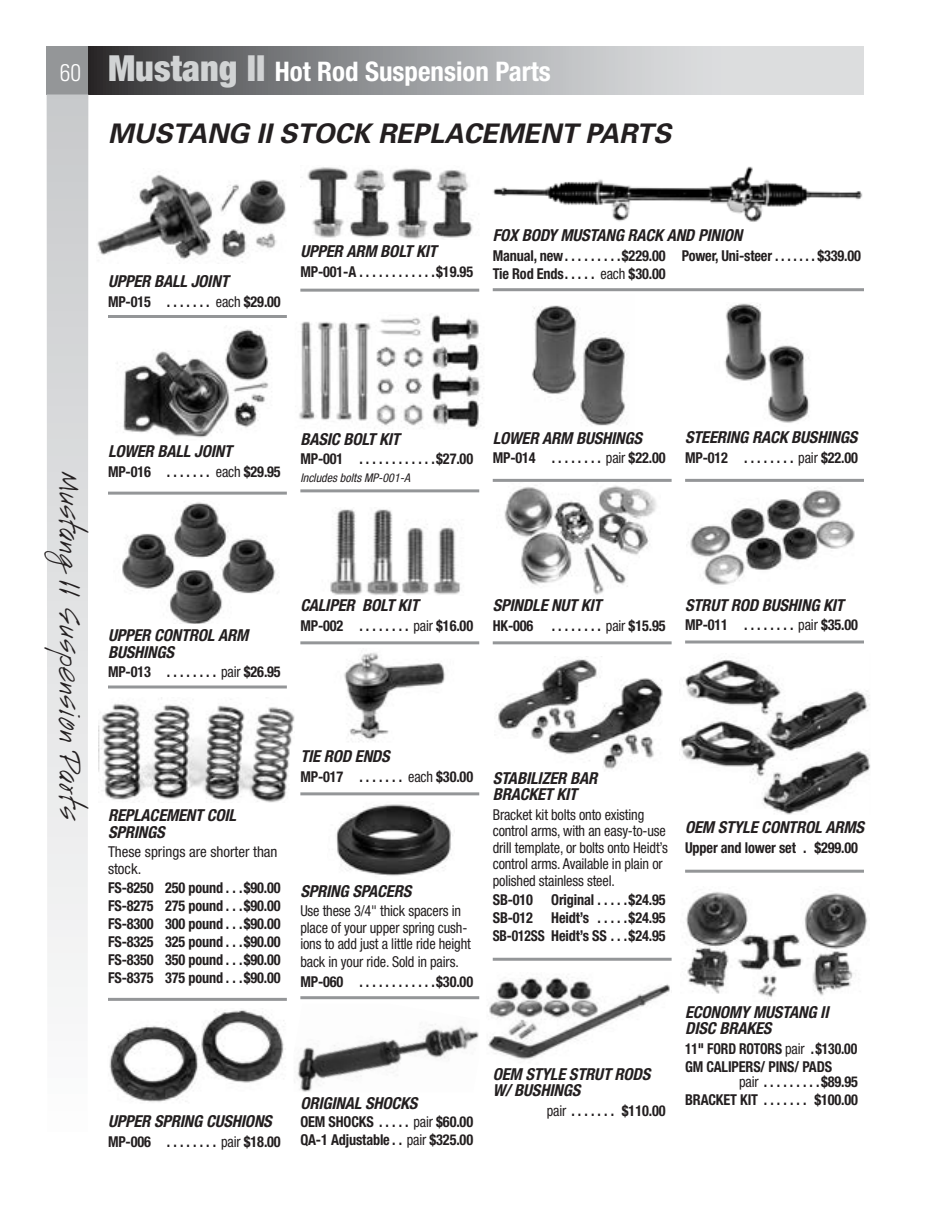
<style>
.page{position:relative;width:945px;height:1215px;background:#fff}
.page>*{position:absolute;margin:0;border:0;box-sizing:border-box;transform-origin:0 0}
.t1{font:30px "Handwriting";color:#231f20}
.t2{font:700 condensed 27px "Helvetica Neue";color:#fff}
.t3{font:italic 700 27px "Univers";color:#231f20}
.t4{font:italic 700 condensed 16.5px/16.5px "Helvetica Neue";letter-spacing:-.01em;color:#231f20}
.t5{font:700 condensed 15px/18px "Helvetica Neue";letter-spacing:-.01em;color:#231f20;text-align:justify;scale:.95 1}
.t6{font:condensed 15px/16.5px "Helvetica Neue";letter-spacing:-.01em;color:#231f20;scale:.95 1}
.t7{font:700 condensed 15px/18px "Helvetica Neue";letter-spacing:-.01em;color:#231f20;scale:.91 1}
.t8{font:condensed 15px/16.5px "Helvetica Neue";letter-spacing:-.01em;color:#231f20}
.t9{font:italic condensed 12px "Helvetica Neue";color:#231f20}
.s1{font-family:"Univers";font-weight:300;font-size:24px}
.s2{font-weight:900;font-size:36px;color:#d1d3d4}
.s3{font-weight:400}
</style>
<div class="page">
<div style="left:47px;top:46px;width:41px;height:48px;background:#949698"></div>
<svg style="left:88px;top:46px;width:775px;height:48px;background:#a0a1a3"></svg>
<svg style="left:47px;top:94px;width:41px;height:893px;background:#dedfe0"></svg>
<img style="left:493px;top:166px;width:370px;height:56px">
<img style="left:498px;top:656px;width:165px;height:113px">
<img style="left:97px;top:171px;width:189px;height:91px">
<img style="left:109px;top:1010px;width:175px;height:92px">
<img style="left:330px;top:509px;width:130px;height:86px">
<img style="left:307px;top:167px;width:166px;height:72px">
<img style="left:344px;top:652px;width:102px;height:90px">
<img style="left:504px;top:485px;width:153px;height:110px">
<img style="left:532px;top:305px;width:94px;height:121px">
<img style="left:122px;top:502px;width:154px;height:121px">
<img style="left:117px;top:328px;width:152px;height:110px">
<img style="left:299px;top:314px;width:185px;height:115px">
<img style="left:688px;top:488px;width:167px;height:97px">
<img style="left:724px;top:303px;width:86px;height:120px">
<img style="left:98px;top:697px;width:197px;height:106px">
<img style="left:297px;top:1024px;width:182px;height:68px">
<hr style="left:493px;top:288px;width:371px;height:3px;background:#949698">
<hr style="left:300px;top:289px;width:179px;height:3px;background:#949698">
<hr style="left:108px;top:315px;width:179px;height:3px;background:#949698">
<hr style="left:108px;top:492px;width:179px;height:3px;background:#949698">
<hr style="left:108px;top:686px;width:179px;height:2px;background:#949698">
<hr style="left:108px;top:998px;width:179px;height:3px;background:#949698">
<hr style="left:300px;top:996px;width:179px;height:3px;background:#949698">
<hr style="left:300px;top:792px;width:179px;height:3px;background:#949698">
<hr style="left:300px;top:641px;width:179px;height:3px;background:#949698">
<hr style="left:300px;top:489px;width:179px;height:3px;background:#949698">
<hr style="left:493px;top:479px;width:179px;height:3px;background:#949698">
<hr style="left:685px;top:479px;width:179px;height:3px;background:#949698">
<svg style="left:685px;top:640px;width:179px;height:4px"></svg>
<hr style="left:685px;top:870px;width:179px;height:3px;background:#949698">
<hr style="left:493px;top:641px;width:179px;height:3px;background:#949698">
<hr style="left:493px;top:958px;width:179px;height:3px;background:#949698">
<img style="left:686px;top:892px;width:182px;height:107px">
<img style="left:681px;top:658px;width:190px;height:157px">
<img style="left:488px;top:977px;width:182px;height:83px">
<img style="left:336px;top:804px;width:117px;height:72px">
<h2 class="t2" style="left:60px;top:55px;width:493px"><span class="s1">60</span> <span class="s2">Mustang ll</span> Hot Rod Suspension Parts</h2>
<h2 class="t3" style="left:108px;top:117px;width:565px">MUSTANG II STOCK REPLACEMENT PARTS</h2>
<p class="t4" style="left:108px;top:273px;width:122px">UPPER BALL JOINT</p>
<p class="t5" style="left:108px;top:292px;width:183px">MP-015 . . . . . . . <span class="s3">each</span> $29.00</p>
<p class="t4" style="left:300px;top:243px;width:138px">UPPER ARM BOLT KIT</p>
<p class="t5" style="left:300px;top:262px;width:183px">MP-001-A . . . . . . . . . . . $19.95</p>
<p class="t4" style="left:493px;top:227px;width:251px">FOX BODY MUSTANG RACK AND PINION</p>
<p class="t5" style="left:493px;top:246px;width:389px">Manual, new . . . . . . . . $229.00 Power, Uni-steer . . . . . . . $339.00<br>Tie Rod Ends . . . . . <span class="s3">each</span> $30.00</p>
<h1 class="t1" style="left:87px;top:472px;width:350px;rotate:90deg">Mustang II Suspension Parts</h1>
<p class="t4" style="left:108px;top:443px;width:125px">LOWER BALL JOINT</p>
<p class="t5" style="left:108px;top:462px;width:183px">MP-016 . . . . . . . <span class="s3">each</span> $29.95</p>
<p class="t4" style="left:108px;top:627px;width:142px">UPPER CONTROL ARM<br>BUSHINGS</p>
<p class="t5" style="left:108px;top:663px;width:183px">MP-013 . . . . . . . . <span class="s3">pair</span> $26.95</p>
<p class="t4" style="left:108px;top:807px;width:130px">REPLACEMENT COIL<br>SPRINGS</p>
<p class="t8" style="left:108px;top:844px;width:171px">These springs are shorter than stock.</p>
<p class="t5" style="left:108px;top:879px;width:183px">FS-8250 250 pound . . $90.00<br>FS-8275 275 pound . . $90.00<br>FS-8300 300 pound . . $90.00<br>FS-8325 325 pound . . $90.00<br>FS-8350 350 pound . . $90.00<br>FS-8375 375 pound . . $90.00</p>
<p class="t4" style="left:108px;top:1113px;width:165px">UPPER SPRING CUSHIONS</p>
<p class="t5" style="left:108px;top:1132px;width:183px">MP-006 . . . . . . . . <span class="s3">pair</span> $18.00</p>
<p class="t4" style="left:300px;top:430px;width:101px">BASIC BOLT KIT</p>
<p class="t5" style="left:300px;top:450px;width:183px">MP-001 . . . . . . . . . . . $27.00</p>
<p class="t9" style="left:300px;top:471px;width:111px">Includes bolts MP-001-A</p>
<p class="t4" style="left:493px;top:429px;width:151px">LOWER ARM BUSHINGS</p>
<p class="t5" style="left:493px;top:449px;width:183px">MP-014 . . . . . . . . <span class="s3">pair</span> $22.00</p>
<p class="t4" style="left:685px;top:429px;width:174px">STEERING RACK BUSHINGS</p>
<p class="t5" style="left:685px;top:448px;width:183px">MP-012 . . . . . . . . <span class="s3">pair</span> $22.00</p>
<p class="t4" style="left:300px;top:597px;width:120px">CALIPER BOLT KIT</p>
<p class="t5" style="left:300px;top:616px;width:183px">MP-002 . . . . . . . . <span class="s3">pair</span> $16.00</p>
<p class="t4" style="left:493px;top:597px;width:110px">SPINDLE NUT KIT</p>
<p class="t5" style="left:493px;top:616px;width:183px">HK-006 . . . . . . . . <span class="s3">pair</span> $15.95</p>
<p class="t4" style="left:685px;top:597px;width:160px">STRUT ROD BUSHING KIT</p>
<p class="t5" style="left:685px;top:616px;width:183px">MP-011 . . . . . . . . <span class="s3">pair</span> $35.00</p>
<p class="t4" style="left:300px;top:748px;width:91px">TIE ROD ENDS</p>
<p class="t5" style="left:300px;top:767px;width:183px">MP-017 . . . . . . . <span class="s3">each</span> $30.00</p>
<p class="t4" style="left:300px;top:882px;width:112px">SPRING SPACERS</p>
<p class="t6" style="left:300px;top:902px;width:181px">Use these 3/4" thick spacers in place of your upper spring cush&shy;ions to add just a little ride height</p>
<p class="t6" style="left:300px;top:953px;width:168px">back in your ride. Sold in pairs.</p>
<p class="t5" style="left:300px;top:972px;width:183px">MP-060 . . . . . . . . . . . $30.00</p>
<p class="t4" style="left:300px;top:1095px;width:119px">ORIGINAL SHOCKS</p>
<p class="t5" style="left:300px;top:1112px;width:183px">OEM SHOCKS . . . . . <span class="s3">pair</span> $60.00<br>QA-1 Adjustable . . <span class="s3">pair</span> $325.00</p>
<p class="t4" style="left:493px;top:769px;width:106px">STABILIZER BAR<br>BRACKET KIT</p>
<p class="t6" style="left:493px;top:806px;width:186px">Bracket kit bolts onto existing control arms, with an easy-to-use drill template, or bolts onto Heidt’s control arms. Available in plain or polished stainless steel.</p>
<p class="t5" style="left:493px;top:891px;width:183px">SB-010 Original . . . . $24.95<br>SB-012 Heidt’s . . . . $24.95<br>SB-012SS Heidt’s SS . . $24.95</p>
<p class="t4" style="left:685px;top:819px;width:180px">OEM STYLE CONTROL ARMS</p>
<p class="t5" style="left:685px;top:838px;width:183px">Upper and lower set . $299.00</p>
<p class="t4" style="left:493px;top:1065px;width:159px">OEM STYLE STRUT RODS<br>W/ BUSHINGS</p>
<p class="t5" style="left:547px;top:1101px;width:127px"><span class="s3">pair</span> . . . . . . . $110.00</p>
<p class="t4" style="left:685px;top:1003px;width:145px">ECONOMY MUSTANG II<br>DISC BRAKES</p>
<p class="t7" style="left:685px;top:1039px;width:191px">11" FORD ROTORS <span class="s3">pair</span> . $130.00<br>GM CALIPERS/ PINS/ PADS</p>
<p class="t5" style="left:685px;top:1072px;width:183px;text-align:right"><span class="s3">pair</span> . . . . . . . . $89.95<br>BRACKET KIT . . . . . . . $100.00</p>
</div>
